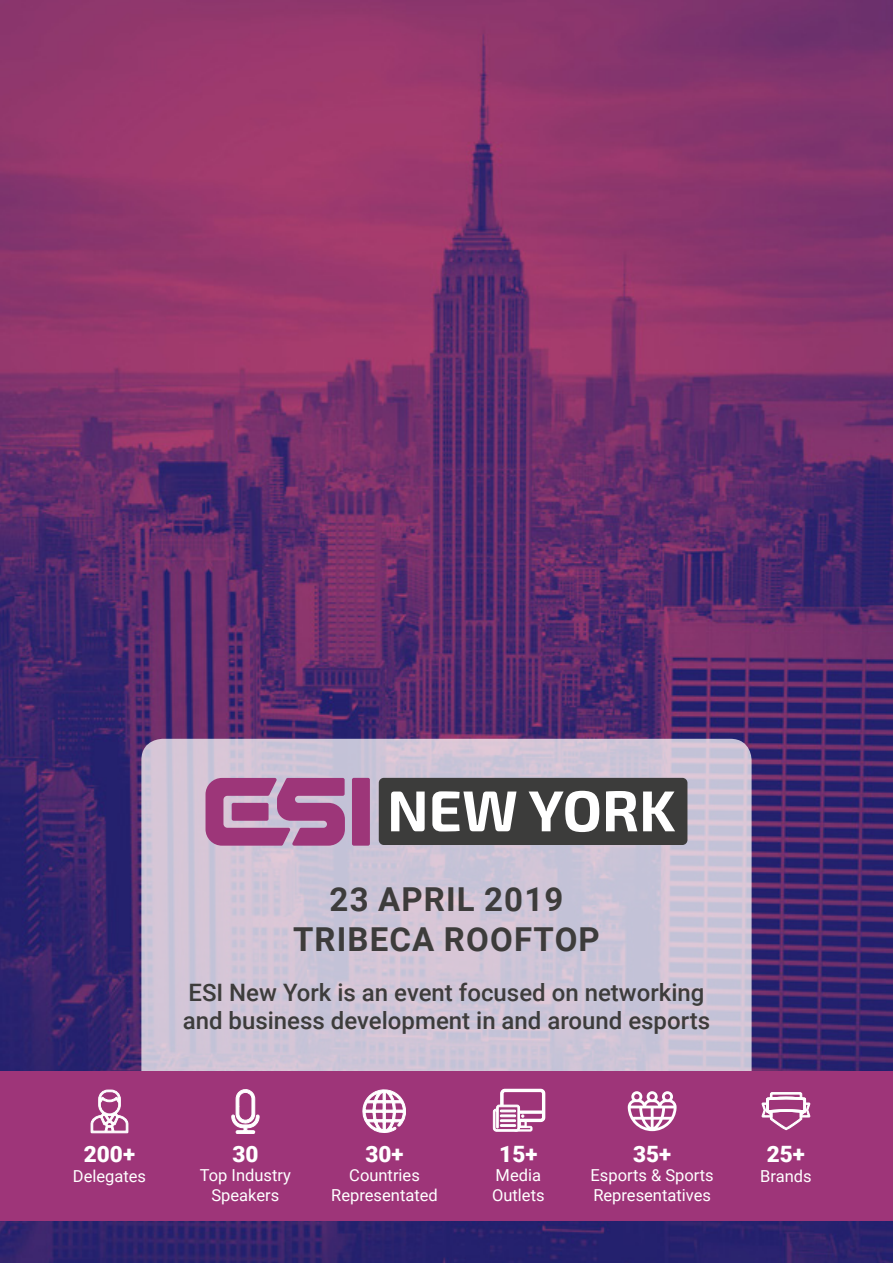
<style>
.page{position:relative;width:893px;height:1263px;background:#fff}
.page>*{position:absolute;margin:0;border:0;box-sizing:border-box;transform-origin:0 0}
.t1{font:700 33px/39.6px "Roboto";letter-spacing:.035em;color:#3d3c3b;text-align:center}
.t2{font:500 24px/28.8px "Roboto";color:#3d3c3b}
.t3{font:900 22.5px "Roboto";color:#fff}
.t4{font:16.5px/19.5px "Roboto";color:#fff;text-align:center}
</style>
<div class="page">
<img style="left:0;top:0;width:893px;height:1263px">
<svg style="left:141px;top:739px;width:611px;height:332px;fill:#cec4d7"></svg>
<div style="left:1px;top:1071px;width:892px;height:150px;background:#9e3579"></div>
<svg style="left:206px;top:778px;width:164px;height:68px"></svg>
<div style="left:379px;top:778px;width:308px;height:67px;background:#3c3c3b;border-radius:5px"></div>
<svg style="left:391px;top:791px;width:34px;height:40px"></svg>
<svg style="left:432px;top:791px;width:84px;height:40px"></svg>
<svg style="left:529px;top:791px;width:70px;height:41px"></svg>
<svg style="left:606px;top:791px;width:31px;height:40px"></svg>
<svg style="left:643px;top:791px;width:32px;height:40px"></svg>
<svg style="left:761px;top:1092px;width:50px;height:39px"></svg>
<svg style="left:362px;top:1089px;width:44px;height:44px"></svg>
<svg style="left:90px;top:1089px;width:39px;height:45px"></svg>
<svg style="left:628px;top:1091px;width:49px;height:40px"></svg>
<svg style="left:493px;top:1088px;width:53px;height:44px"></svg>
<div style="left:500px;top:1124px;width:16px;height:3px;border:1px solid #fff"></div>
<svg style="left:231px;top:1089px;width:29px;height:45px"></svg>
<h1 class="t1" style="left:293px;top:878px;width:308px">23 APRIL 2019<br>TRIBECA ROOFTOP</h1>
<h2 class="t2" style="left:183px;top:977px;width:529px">ESI New York is an event focused on networking and business development in and around esports</h2>
<h3 class="t3" style="left:84px;top:1138px;width:53px">200+</h3>
<p class="t4" style="left:73px;top:1165px;width:75px">Delegates</p>
<h3 class="t3" style="left:232px;top:1138px;width:28px">30</h3>
<p class="t4" style="left:200px;top:1165px;width:93px">Top Industry<br>Speakers</p>
<h3 class="t3" style="left:365px;top:1138px;width:40px">30+</h3>
<p class="t4" style="left:331px;top:1165px;width:108px">Countries<br>Representated</p>
<h3 class="t3" style="left:499px;top:1138px;width:40px">15+</h3>
<p class="t4" style="left:492px;top:1165px;width:54px;text-align:left">Media<br>Outlets</p>
<h3 class="t3" style="left:633px;top:1138px;width:40px">35+</h3>
<p class="t4" style="left:591px;top:1165px;width:125px;text-align:left">Esports &amp; Sports<br>Representatives</p>
<h3 class="t3" style="left:767px;top:1138px;width:40px">25+</h3>
<p class="t4" style="left:760px;top:1165px;width:53px">Brands</p>
</div>
